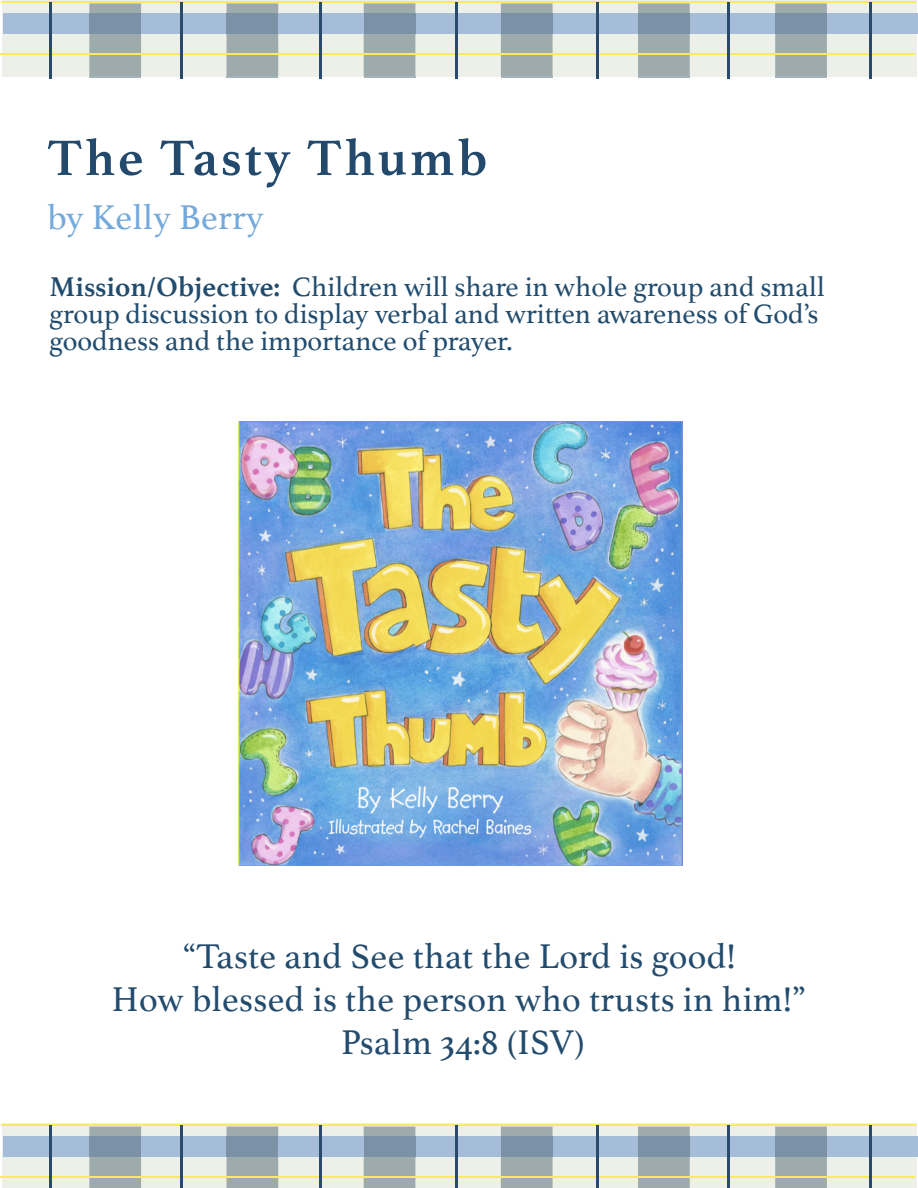
<style>
.page{position:relative;width:918px;height:1188px;background:#fff}
.page>*{position:absolute;margin:0;border:0;box-sizing:border-box;transform-origin:0 0}
.t1{font:700 52.5px "Athelas";letter-spacing:.05em;color:#234a6c}
.t2{font:36px "Athelas";letter-spacing:.01em;color:#224b6d}
.t3{font:36px "Athelas";letter-spacing:.01em;color:#74a9db}
.t4{font:28.5px/27px "Athelas";color:#214c6e}
.s1{font-weight:700}
</style>
<div class="page">
<img style="left:239px;top:422px;width:444px;height:443px">
<div style="left:2px;top:0;width:915px;height:76px;background:#edf0e8"></div>
<div style="left:4px;top:14px;width:914px;height:20px;background:#a6bdd9"></div>
<hr style="left:89px;top:76px;width:52px;height:2px;background:#a6b3ba">
<svg style="left:89px;top:3px;width:52px;height:73px;background:#a0acac"></svg>
<div style="left:89px;top:14px;width:52px;height:20px;background:#7a91a6"></div>
<hr style="left:227px;top:76px;width:51px;height:2px;background:#a6b3ba">
<div style="left:227px;top:3px;width:51px;height:73px;background:#9eabad"></div>
<div style="left:227px;top:14px;width:51px;height:20px;background:#7a91a6"></div>
<hr style="left:364px;top:76px;width:51px;height:2px;background:#a6b3ba">
<div style="left:364px;top:3px;width:51px;height:73px;background:#9eabad"></div>
<div style="left:364px;top:14px;width:51px;height:20px;background:#7a91a6"></div>
<hr style="left:501px;top:76px;width:52px;height:2px;background:#a6b3ba">
<svg style="left:501px;top:3px;width:52px;height:73px;background:#a0acac"></svg>
<div style="left:501px;top:14px;width:52px;height:20px;background:#7a91a6"></div>
<hr style="left:638px;top:76px;width:52px;height:2px;background:#a6b3ba">
<svg style="left:638px;top:3px;width:52px;height:73px;background:#a0acac"></svg>
<div style="left:638px;top:14px;width:52px;height:20px;background:#7a91a6"></div>
<hr style="left:775px;top:76px;width:52px;height:2px;background:#a6b3ba">
<svg style="left:775px;top:3px;width:52px;height:73px;background:#a0acac"></svg>
<div style="left:775px;top:14px;width:52px;height:20px;background:#7a91a6"></div>
<hr style="left:1px;top:1px;width:915px;height:1px;background:#faeb5c">
<hr style="left:0;top:54px;width:914px;height:1px;background:#faeb5c">
<hr style="left:49px;top:2px;width:3px;height:77px;background:#294a6b">
<hr style="left:180px;top:2px;width:3px;height:77px;background:#294a6b">
<hr style="left:319px;top:2px;width:3px;height:77px;background:#294a6b">
<hr style="left:455px;top:2px;width:2px;height:77px;background:#294a6b">
<hr style="left:596px;top:2px;width:3px;height:77px;background:#294a6b">
<hr style="left:727px;top:2px;width:3px;height:77px;background:#294a6b">
<hr style="left:870px;top:2px;width:2px;height:77px;background:#294a6b">
<div style="left:2px;top:1123px;width:915px;height:65px;background:#edf0e8"></div>
<div style="left:4px;top:1137px;width:914px;height:20px;background:#a6bdd9"></div>
<div style="left:89px;top:1127px;width:52px;height:61px;background:#9eabad"></div>
<div style="left:89px;top:1137px;width:52px;height:20px;background:#7a91a6"></div>
<div style="left:227px;top:1127px;width:51px;height:61px;background:#9eabad"></div>
<div style="left:227px;top:1137px;width:51px;height:20px;background:#7a91a6"></div>
<div style="left:364px;top:1127px;width:51px;height:61px;background:#9eabad"></div>
<div style="left:364px;top:1137px;width:51px;height:20px;background:#7a91a6"></div>
<div style="left:501px;top:1127px;width:52px;height:61px;background:#9eabad"></div>
<div style="left:501px;top:1137px;width:52px;height:20px;background:#7a91a6"></div>
<div style="left:638px;top:1127px;width:52px;height:61px;background:#9eabad"></div>
<div style="left:638px;top:1137px;width:52px;height:20px;background:#7a91a6"></div>
<div style="left:775px;top:1127px;width:52px;height:61px;background:#9eabad"></div>
<div style="left:775px;top:1137px;width:52px;height:20px;background:#7a91a6"></div>
<hr style="left:1px;top:1125px;width:915px;height:1px;background:#faeb5c">
<hr style="left:0;top:1177px;width:914px;height:1px;background:#faeb5c">
<hr style="left:49px;top:1126px;width:3px;height:62px;background:#294a6b">
<hr style="left:180px;top:1126px;width:3px;height:62px;background:#294a6b">
<hr style="left:319px;top:1126px;width:3px;height:62px;background:#294a6b">
<hr style="left:455px;top:1126px;width:2px;height:62px;background:#294a6b">
<hr style="left:596px;top:1126px;width:3px;height:62px;background:#294a6b">
<hr style="left:727px;top:1125px;width:3px;height:63px;background:#294a6b">
<hr style="left:870px;top:1125px;width:2px;height:63px;background:#294a6b">
<p class="t1" style="left:47px;top:115px;width:441px">The Tasty Thumb</p>
<p class="t3" style="left:47px;top:188px;width:218px">by Kelly Berry</p>
<p class="t4" style="left:50px;top:273px;width:777px"><span class="s1">Mission/Objective:</span> Children will share in whole group and small group discussion to display verbal and written awareness of God’s goodness and the importance of prayer.</p>
<p class="t2" style="left:183px;top:927px;width:554px">“Taste and See that the Lord is good!</p>
<p class="t2" style="left:112px;top:970px;width:696px">How blessed is the person who trusts in him!”</p>
<p class="t2" style="left:341px;top:1014px;width:245px">Psalm 34:8 (ISV)</p>
</div>
